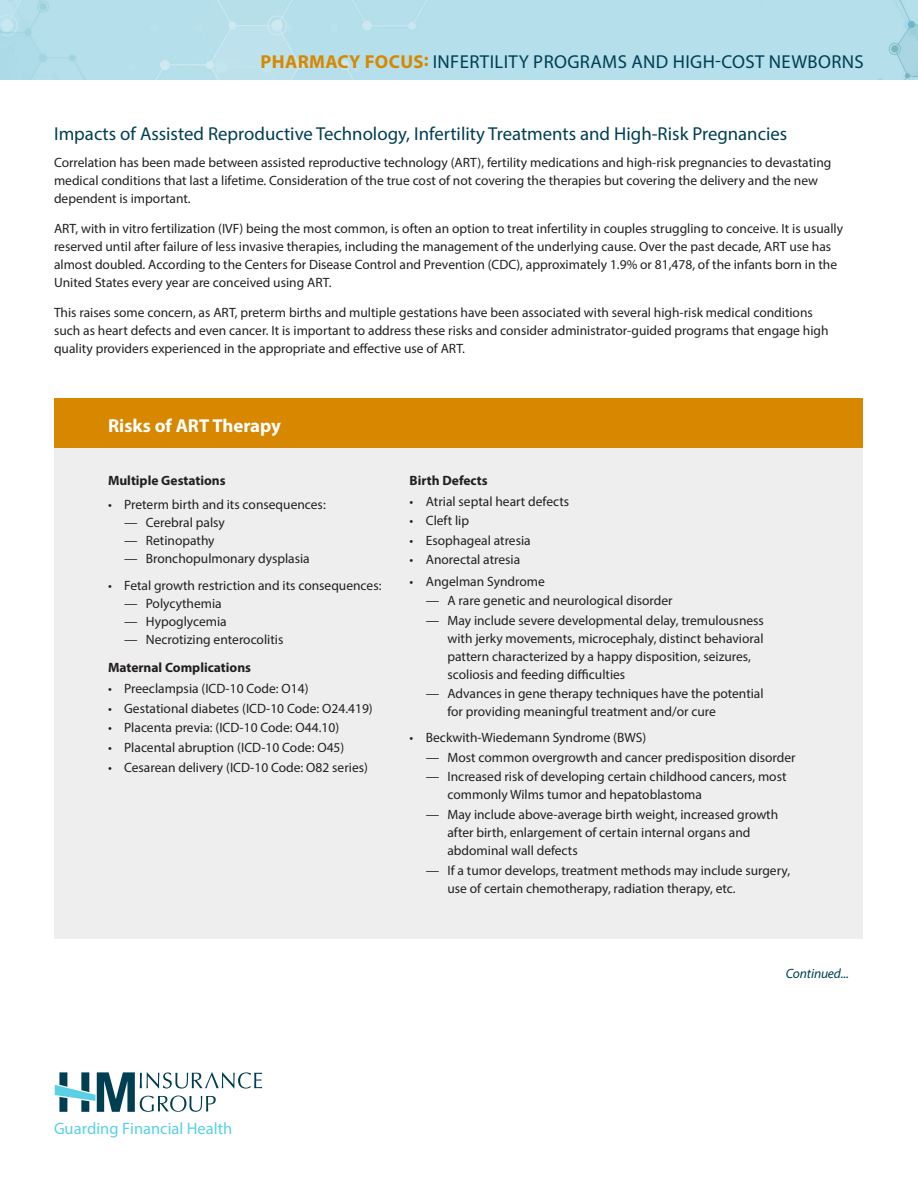
<style>
.page{position:relative;width:918px;height:1188px;background:#fff}
.page>*{position:absolute;margin:0;border:0;box-sizing:border-box;transform-origin:0 0}
.Lead_In{font:18.75px "Myriad Pro";color:#003e52}
.Sheet_Title_Front{font:18.75px "Myriad Pro";letter-spacing:.02em;color:#003e52}
.Lead_In-2{font:700 18.75px "Myriad Pro";color:#fff}
.Offices_Phone_Number{font:16.5px "Myriad Pro";color:#59d0e4}
.Body_Text{font:13.5px/18px "Myriad Pro";color:#231f20}
.Body_Text-2{font:700 13.5px "Myriad Pro";color:#231f20}
.Body_Text-3{font:italic 13.5px "Myriad Pro";letter-spacing:-.01em;color:#003e52}
.s1{font-weight:700;color:#d78800}
</style>
<div class="page">
<div style="left:55px;top:398px;width:808px;height:541px;background:#eeeeef"></div>
<div style="left:55px;top:398px;width:808px;height:50px;background:#d78800"></div>
<img style="left:0;top:0;width:918px;height:80px">
<svg style="left:55px;top:1072px;width:207px;height:40px"></svg>
<p class="Sheet_Title_Front" style="left:260px;top:50px;width:605px"><span class="s1">PHARMACY FOCUS:</span> INFERTILITY PROGRAMS AND HIGH-COST NEWBORNS</p>
<p class="Lead_In" style="left:54px;top:123px;width:735px">Impacts of Assisted Reproductive Technology, Infertility Treatments and High-Risk Pregnancies</p>
<p class="Body_Text" style="left:54px;top:154px;width:779px">Correlation has been made between assisted reproductive technology (ART), fertility medications and high-risk pregnancies to devastating medical conditions that last a lifetime. Consideration of the true cost of not covering the therapies but covering the delivery and the new dependent is important.</p>
<p class="Body_Text" style="left:54px;top:220px;width:791px">ART, with in vitro fertilization (IVF) being the most common, is often an option to treat infertility in couples struggling to conceive. It is usually reserved until after failure of less invasive therapies, including the management of the underlying cause. Over the past decade, ART use has almost doubled. According to the Centers for Disease Control and Prevention (CDC), approximately 1.9% or 81,478, of the infants born in the United States every year are conceived using ART.</p>
<p class="Body_Text" style="left:54px;top:304px;width:776px">This raises some concern, as ART, preterm births and multiple gestations have been associated with several high-risk medical conditions such as heart defects and even cancer. It is important to address these risks and consider administrator-guided programs that engage high quality providers experienced in the appropriate and effective use of ART.</p>
<p class="Lead_In-2" style="left:108px;top:413px;width:175px">Risks of ART Therapy</p>
<p class="Body_Text-2" style="left:108px;top:471px;width:119px">Multiple Gestations</p>
<p class="Body_Text" style="left:108px;top:495px;width:219px">• Preterm birth and its consequences:</p>
<p class="Body_Text" style="left:124px;top:513px;width:102px">— Cerebral palsy</p>
<p class="Body_Text" style="left:124px;top:531px;width:92px">— Retinopathy</p>
<p class="Body_Text" style="left:124px;top:549px;width:187px">— Bronchopulmonary dysplasia</p>
<p class="Body_Text" style="left:108px;top:576px;width:275px">• Fetal growth restriction and its consequences:</p>
<p class="Body_Text" style="left:124px;top:594px;width:99px">— Polycythemia</p>
<p class="Body_Text" style="left:124px;top:612px;width:104px">— Hypoglycemia</p>
<p class="Body_Text" style="left:124px;top:630px;width:161px">— Necrotizing enterocolitis</p>
<p class="Body_Text-2" style="left:108px;top:659px;width:145px">Maternal Complications</p>
<p class="Body_Text" style="left:108px;top:679px;width:202px">• Preeclampsia (ICD-10 Code: O14)</p>
<p class="Body_Text" style="left:108px;top:699px;width:266px">• Gestational diabetes (ICD-10 Code: O24.419)</p>
<p class="Body_Text" style="left:108px;top:719px;width:233px">• Placenta previa: (ICD-10 Code: O44.10)</p>
<p class="Body_Text" style="left:108px;top:738px;width:238px">• Placental abruption (ICD-10 Code: O45)</p>
<p class="Body_Text" style="left:108px;top:758px;width:261px">• Cesarean delivery (ICD-10 Code: O82 series)</p>
<p class="Body_Text-2" style="left:410px;top:471px;width:80px">Birth Defects</p>
<p class="Body_Text" style="left:410px;top:492px;width:161px">• Atrial septal heart defects</p>
<p class="Body_Text" style="left:410px;top:512px;width:61px">• Cleft lip</p>
<p class="Body_Text" style="left:410px;top:531px;width:123px">• Esophageal atresia</p>
<p class="Body_Text" style="left:410px;top:551px;width:112px">• Anorectal atresia</p>
<p class="Body_Text" style="left:410px;top:572px;width:137px">• Angelman Syndrome</p>
<p class="Body_Text" style="left:426px;top:592px;width:248px">— A rare genetic and neurological disorder</p>
<p class="Body_Text" style="left:447px;top:611px;width:318px;text-indent:-22px">— May include severe developmental delay, tremulousness with jerky movements, microcephaly, distinct behavioral pattern characterized by a happy disposition, seizures, scoliosis and feeding difficulties</p>
<p class="Body_Text" style="left:447px;top:685px;width:318px;text-indent:-22px">— Advances in gene therapy techniques have the potential for providing meaningful treatment and/or cure</p>
<p class="Body_Text" style="left:410px;top:728px;width:238px">• Beckwith-Wiedemann Syndrome (BWS)</p>
<p class="Body_Text" style="left:426px;top:748px;width:371px">— Most common overgrowth and cancer predisposition disorder</p>
<p class="Body_Text" style="left:447px;top:768px;width:341px;text-indent:-22px">— Increased risk of developing certain childhood cancers, most commonly Wilms tumor and hepatoblastoma</p>
<p class="Body_Text" style="left:447px;top:805px;width:332px;text-indent:-22px">— May include above-average birth weight, increased growth after birth, enlargement of certain internal organs and abdominal wall defects</p>
<p class="Body_Text" style="left:447px;top:861px;width:344px;text-indent:-22px">— If a tumor develops, treatment methods may include surgery, use of certain chemotherapy, radiation therapy, etc.</p>
<p class="Body_Text-3" style="left:786px;top:966px;width:65px">Continued...</p>
<p class="Offices_Phone_Number" style="left:54px;top:1118px;width:180px">Guarding Financial Health</p>
</div>
